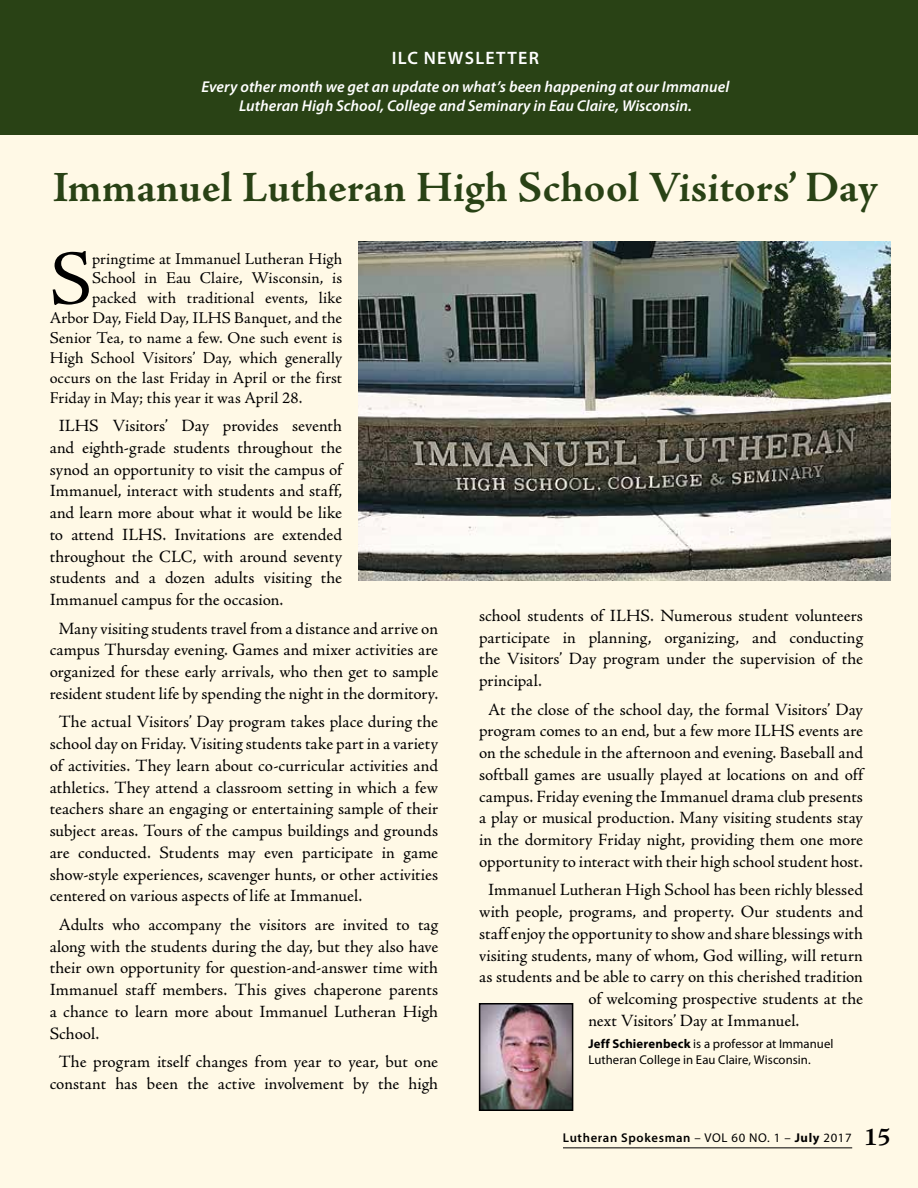
<style>
.page{position:relative;width:918px;height:1188px;background:#fff9e6}
.page>*{position:absolute;margin:0;border:0;box-sizing:border-box;transform-origin:0 0}
.t1{font:77.25px "Adobe Jenson Pro";color:#000}
.t2{font:700 43.5px "Adobe Jenson Pro";letter-spacing:.005em;color:#294215}
.t3{font:600 18px "Myriad Pro";letter-spacing:.07em;color:#fff}
.t4{font:17.25px/21.8px "Adobe Jenson Pro";color:#000;text-align:justify}
.t5{font:16.5px "Adobe Jenson Pro";letter-spacing:.005em;color:#000}
.t6{font:italic 600 15.75px/19.5px "Myriad Pro";letter-spacing:.005em;color:#fff;text-align:center}
.t7{font:12.75px/15.8px "Myriad Pro";letter-spacing:.005em;color:#000}
.t8{font:600 12.75px "Myriad Pro";letter-spacing:.05em;color:#000}
.s1{font-weight:700}
.s2{font-weight:400}
.s3{font-family:"Adobe Jenson Pro";font-weight:700;font-size:25.5px}
</style>
<div class="page">
<div style="left:0;top:0;width:918px;height:134px;background:#294215"></div>
<hr style="left:563px;top:1147px;width:289px;height:1px;background:#000">
<img style="left:482px;top:1006px;width:88px;height:102px">
<div style="left:479px;top:1003px;width:94px;height:108px;border:2px solid #000"></div>
<img style="left:359px;top:242px;width:532px;height:338px">
<p class="t3" style="left:392px;top:48px;width:149px">ILC NEWSLETTER</p>
<p class="t6" style="left:202px;top:77px;width:529px">Every other month we get an update on what’s been happening at our Immanuel<br>Lutheran High School, College and Seminary in Eau Claire, Wisconsin.</p>
<h2 class="t2" style="left:53px;top:163px;width:827px">Immanuel Lutheran High School Visitors’ Day</h2>
<h1 class="t1" style="left:50px;top:235px;width:44px">S</h1>
<p class="t5" style="left:92px;top:249px;width:252px">pringtime at Immanuel Lutheran High</p>
<p class="t5" style="left:92px;top:269px;width:252px">School in Eau Claire, Wisconsin, is</p>
<p class="t5" style="left:92px;top:289px;width:252px">packed with traditional events, like</p>
<p class="t5" style="left:50px;top:309px;width:294px">Arbor Day, Field Day, ILHS Banquet, and the</p>
<p class="t5" style="left:50px;top:329px;width:294px">Senior Tea, to name a few. One such event is</p>
<p class="t5" style="left:50px;top:348px;width:294px">High School Visitors’ Day, which generally</p>
<p class="t5" style="left:50px;top:368px;width:294px">occurs on the last Friday in April or the first</p>
<p class="t5" style="left:50px;top:388px;width:254px">Friday in May; this year it was April 28.</p>
<p class="t4" style="left:50px;top:415px;width:294px;text-indent:9px">ILHS Visitors’ Day provides seventh and eighth-grade students throughout the synod an opportunity to visit the campus of Immanuel, interact with students and staff, and learn more about what it would be like to attend ILHS. Invitations are extended throughout the CLC, with around seventy students and a dozen adults visiting the Immanuel campus for the occasion.</p>
<p class="t4" style="left:50px;top:618px;width:390px;text-align:center">Many visiting students travel from a distance and arrive on campus Thursday evening. Games and mixer activities are organized for these early arrivals, who then get to sample resident student life by spending the night in the dormitory.</p>
<p class="t4" style="left:50px;top:711px;width:390px;text-indent:9px">The actual Visitors’ Day program takes place during the school day on Friday. Visiting students take part in a variety of activities. They learn about co-curricular activities and athletics. They attend a classroom setting in which a few teachers share an engaging or entertaining sample of their subject areas. Tours of the campus buildings and grounds are conducted. Students may even participate in game show-style experiences, scavenger hunts, or other activities centered on various aspects of life at Immanuel.</p>
<p class="t4" style="left:50px;top:914px;width:390px;text-indent:9px">Adults who accompany the visitors are invited to tag along with the students during the day, but they also have their own opportunity for question-and-answer time with Immanuel staff members. This gives chaperone parents a chance to learn more about Immanuel Lutheran High School.</p>
<p class="t4" style="left:50px;top:1051px;width:390px;text-align:center">The program itself changes from year to year, but one constant has been the active involvement by the high</p>
<p class="t4" style="left:479px;top:605px;width:385px">school students of ILHS. Numerous student volunteers participate in planning, organizing, and conducting the Visitors’ Day program under the supervision of the principal.</p>
<p class="t4" style="left:479px;top:699px;width:386px;text-align:center">At the close of the school day, the formal Visitors’ Day program comes to an end, but a few more ILHS events are on the schedule in the afternoon and evening. Baseball and softball games are usually played at locations on and off campus. Friday evening the Immanuel drama club presents a play or musical production. Many visiting students stay in the dormitory Friday night, providing them one more opportunity to interact with their high school student host.</p>
<p class="t4" style="left:488px;top:880px;width:376px">Immanuel Lutheran High School has been richly blessed</p>
<p class="t4" style="left:479px;top:901px;width:386px">with people, programs, and property. Our students and</p>
<p class="t4" style="left:479px;top:923px;width:385px">staff enjoy the opportunity to show and share blessings with</p>
<p class="t4" style="left:479px;top:945px;width:385px">visiting students, many of whom, God willing, will return</p>
<p class="t4" style="left:479px;top:967px;width:385px">as students and be able to carry on this cherished tradition</p>
<p class="t4" style="left:588px;top:988px;width:276px">of welcoming prospective students at the</p>
<p class="t4" style="left:588px;top:1010px;width:213px">next Visitors’ Day at Immanuel.</p>
<p class="t7" style="left:588px;top:1037px;width:247px"><span class="s1">Jeff Schierenbeck</span> is a professor at Immanuel<br>Lutheran College in Eau Claire, Wisconsin.</p>
<p class="t8" style="left:563px;top:1131px;width:330px">Lutheran Spokesman <span class="s2">– VOL 60 NO. 1 –</span> <span class="s1">July</span> <span class="s2">2017</span> <span class="s3">15</span></p>
</div>
